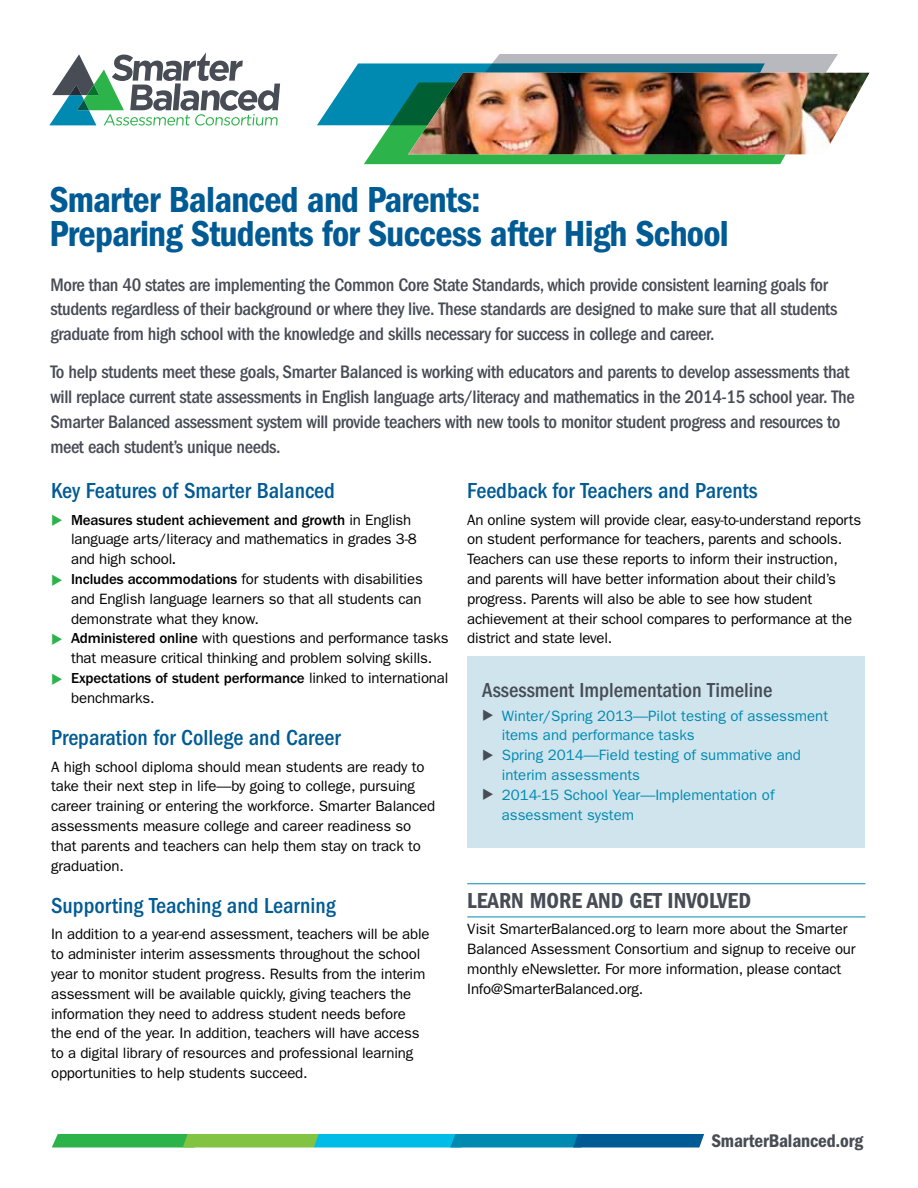
<style>
.page{position:relative;width:918px;height:1188px;background:#fff}
.page>*{position:absolute;margin:0;border:0;box-sizing:border-box;transform-origin:0 0}
.t1{font:37.5px/34.5px "ITC Franklin Gothic Std Dm Cd";letter-spacing:-.02em;color:#005b94}
.t2{font:500 condensed 22.5px "ITC Franklin Gothic Std";color:#005b94}
.t3{font:22.5px "ITC Franklin Gothic Std Dm Cd";color:#474c55}
.t4{font:500 condensed 21px "ITC Franklin Gothic Std";color:#474c55}
.t5{font:18.9px "ITC Franklin Gothic Std Dm Cd";letter-spacing:-.01em;color:#474c55}
.t6{font:500 condensed 18.75px/24.8px "ITC Franklin Gothic Std";letter-spacing:-.02em;color:#474c55}
.t7{font:15px/19.8px "ITC Franklin Gothic Std";letter-spacing:-.01em;color:#000}
.t8{font:15px/19.8px "ITC Franklin Gothic Std";color:#008ab1}
.t9{font:500 15px/19.8px "ITC Franklin Gothic Std";letter-spacing:-.01em;color:#000}
.s1{color:#2cb34a}
.s2{font-weight:500}
.s3{font-weight:400}
.s4{color:#474c55}
</style>
<div class="page">
<div style="left:467px;top:656px;width:398px;height:191px;background:#cfe4ed"></div>
<hr style="left:467px;top:883px;width:398px;height:1px;background:#008ab1">
<hr style="left:467px;top:917px;width:398px;height:1px;background:#008ab1">
<svg style="left:52px;top:1134px;width:652px;height:14px;background:#2ca390"></svg>
<svg style="left:49px;top:52px;width:231px;height:74px"></svg>
<svg style="left:317px;top:54px;width:552px;height:110px"></svg>
<img style="left:408px;top:73px;width:461px;height:81px">
<h1 class="t1" style="left:49px;top:182px;width:681px">Smarter Balanced and Parents:<br>Preparing Students for Success after High School</h1>
<p class="t6" style="left:50px;top:272px;width:788px">More than 40 states are implementing the Common Core State Standards, which provide consistent learning goals for students regardless of their background or where they live. These standards are designed to make sure that all students graduate from high school with the knowledge and skills necessary for success in college and career.</p>
<p class="t6" style="left:50px;top:360px;width:806px">To help students meet these goals, Smarter Balanced is working with educators and parents to develop assessments that will replace current state assessments in English language arts/literacy and mathematics in the 2014-15 school year. The Smarter Balanced assessment system will provide teachers with new tools to monitor student progress and resources to meet each student’s unique needs.</p>
<h2 class="t2" style="left:51px;top:478px;width:285px">Key Features of Smarter Balanced</h2>
<p class="t7" style="left:71px;top:510px;width:347px;text-indent:-20px"><span class="s1">◆</span> <span class="s2">Measures student achievement and growth</span> in English language arts/literacy and mathematics in grades 3-8 and high school<span class="s2">.</span></p>
<p class="t7" style="left:71px;top:569px;width:353px;text-align:justify;text-indent:-20px"><span class="s1">◆</span> <span class="s2">Includes accommodations</span> for students with disabilities and English language learners so that all students can demonstrate what they know.</p>
<p class="t7" style="left:51px;top:628px;width:399px;text-align:center"><span class="s1">◆</span> <span class="s2">Administered online</span> with questions and performance tasks that measure critical thinking and problem solving skills.</p>
<p class="t9" style="left:71px;top:668px;width:379px;text-indent:-20px"><span class="s1">◆</span> Expectations of student performance <span class="s3">linked to international benchmarks.</span></p>
<h2 class="t2" style="left:51px;top:725px;width:291px">Preparation for College and Career</h2>
<p class="t7" style="left:51px;top:757px;width:386px">A high school diploma should mean students are ready to take their next step in life—by going to college, pursuing career training or entering the workforce. Smarter Balanced assessments measure college and career readiness so that parents and teachers can help them stay on track to graduation.</p>
<h2 class="t2" style="left:51px;top:893px;width:286px">Supporting Teaching and Learning</h2>
<p class="t7" style="left:51px;top:925px;width:380px">In addition to a year-end assessment, teachers will be able to administer interim assessments throughout the school year to monitor student progress. Results from the interim assessment will be available quickly, giving teachers the information they need to address student needs before the end of the year. In addition, teachers will have access to a digital library of resources and professional learning opportunities to help students succeed.</p>
<h2 class="t2" style="left:467px;top:478px;width:292px">Feedback for Teachers and Parents</h2>
<p class="t7" style="left:467px;top:510px;width:396px">An online system will provide clear, easy-to-understand reports on student performance for teachers, parents and schools.<br>Teachers can use these reports to inform their instruction, and parents will have better information about their child’s progress. Parents will also be able to see how student achievement at their school compares to performance at the district and state level.</p>
<h3 class="t4" style="left:482px;top:678px;width:292px">Assessment Implementation Timeline</h3>
<p class="t8" style="left:502px;top:706px;width:328px;text-indent:-20px"><span class="s4">◆</span> Winter/Spring 2013—Pilot testing of assessment items and performance tasks</p>
<p class="t8" style="left:502px;top:745px;width:301px;text-indent:-20px"><span class="s4">◆</span> Spring 2014—Field testing of summative and interim assessments</p>
<p class="t8" style="left:502px;top:785px;width:274px;text-indent:-20px"><span class="s4">◆</span> 2014-15 School Year—Implementation of assessment system</p>
<h2 class="t3" style="left:467px;top:888px;width:285px">Learn More and Get Involved</h2>
<p class="t7" style="left:467px;top:920px;width:390px">Visit SmarterBalanced.org to learn more about the Smarter Balanced Assessment Consortium and signup to receive our monthly eNewsletter. For more information, please contact Info@SmarterBalanced.org.</p>
<p class="t5" style="left:711px;top:1130px;width:153px">SmarterBalanced.org</p>
</div>
